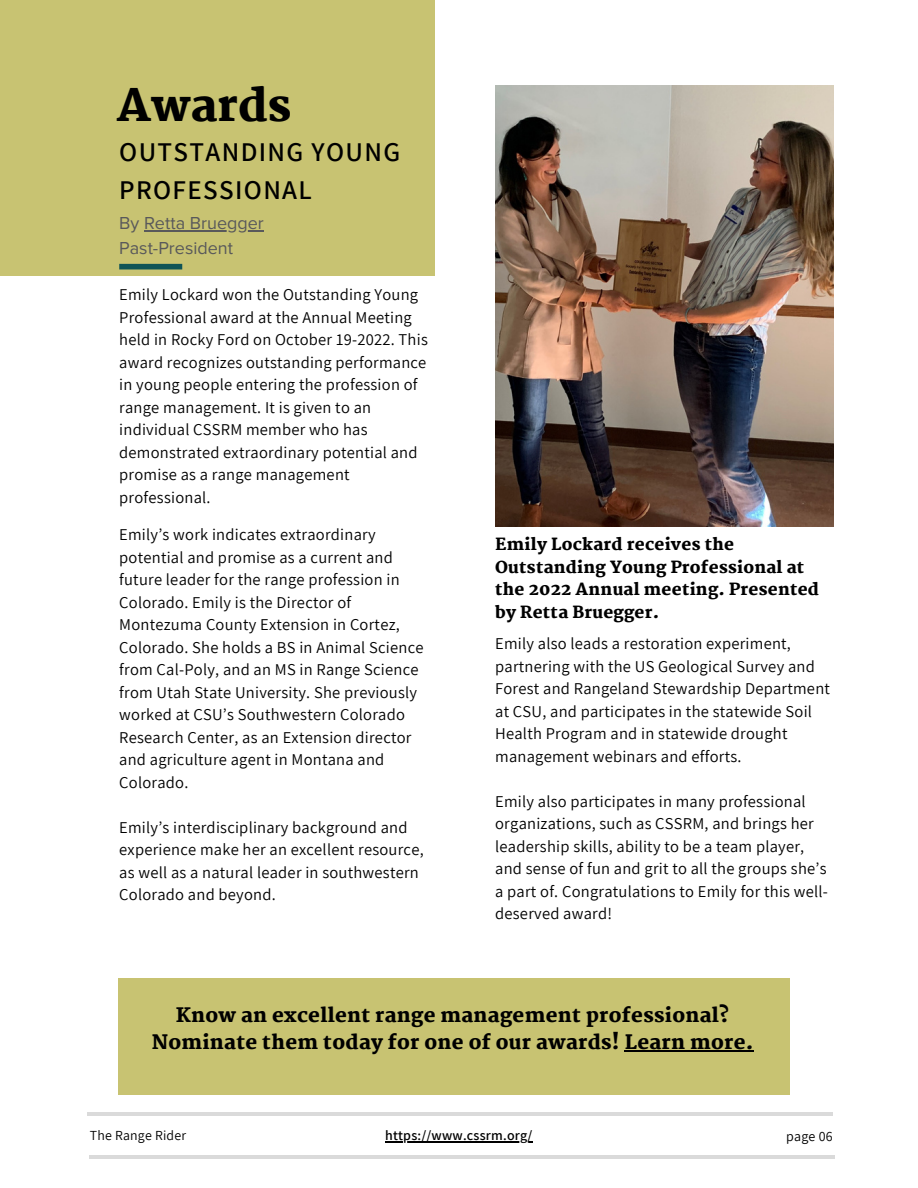
<style>
.page{position:relative;width:918px;height:1188px;background:#fff}
.page>*{position:absolute;margin:0;border:0;box-sizing:border-box;transform-origin:0 0}
.t1{font:800 44.1px "Martel";color:#000}
.t2{font:600 27px/37.2px "Assistant";letter-spacing:.05em;color:#000}
.t3{font:800 19.65px/27px "Martel";letter-spacing:.015em;color:#000;text-align:center}
.t4{font:18px/24.8px "Proxima Nova";color:#59595b}
.t5{font:16.5px/22.5px "Assistant";letter-spacing:.015em;color:#000}
.t6{font:800 16.5px/22.5px "Martel";letter-spacing:.015em;color:#000}
.t7{font:600 13.95px "Assistant";letter-spacing:.015em;color:#000}
.t8{font:13.95px "Assistant";letter-spacing:.015em;color:#000}
.t9{font:13.8px "Assistant";letter-spacing:.015em;color:#000}
</style>
<div class="page">
<div style="left:0;top:0;width:435px;height:275px;background:#c8c372"></div>
<img style="left:496px;top:85px;width:337px;height:441px">
<hr style="left:87px;top:1112px;width:746px;height:4px;background:#dadada">
<hr style="left:89px;top:1155px;width:746px;height:4px;background:#dadada">
<hr style="left:144px;top:231px;width:120px;height:1px;background:#59595b">
<div style="left:119px;top:264px;width:63px;height:5px;background:#105456"></div>
<div style="left:118px;top:978px;width:672px;height:117px;background:#c8c372"></div>
<hr style="left:625px;top:1050px;width:129px;height:1px;background:#000">
<hr style="left:385px;top:1141px;width:148px;height:2px;background:#000">
<h1 class="t1" style="left:117px;top:80px;width:176px">Awards</h1>
<h2 class="t2" style="left:119px;top:133px;width:282px">OUTSTANDING YOUNG<br>PROFESSIONAL</h2>
<p class="t4" style="left:119px;top:211px;width:146px">By Retta Bruegger<br>Past-President</p>
<p class="t5" style="left:119px;top:283px;width:310px">Emily Lockard won the Outstanding Young Professional award at the Annual Meeting held in Rocky Ford on October 19-2022. This award recognizes outstanding performance in young people entering the profession of range management. It is given to an individual CSSRM member who has demonstrated extraordinary potential and promise as a range management professional.</p>
<p class="t5" style="left:119px;top:523px;width:306px">Emily’s work indicates extraordinary potential and promise as a current and future leader for the range profession in Colorado. Emily is the Director of Montezuma County Extension in Cortez, Colorado. She holds a BS in Animal Science from Cal-Poly, and an MS in Range Science from Utah State University. She previously worked at CSU’s Southwestern Colorado Research Center, as an Extension director and agriculture agent in Montana and Colorado.</p>
<p class="t5" style="left:119px;top:815px;width:306px">Emily’s interdisciplinary background and experience make her an excellent resource, as well as a natural leader in southwestern Colorado and beyond.</p>
<p class="t6" style="left:495px;top:533px;width:325px">Emily Lockard receives the<br>Outstanding Young Professional at the 2022 Annual meeting. Presented by Retta Bruegger.</p>
<p class="t5" style="left:495px;top:632px;width:336px">Emily also leads a restoration experiment, partnering with the US Geological Survey and Forest and Rangeland Stewardship Department at CSU, and participates in the statewide Soil Health Program and in statewide drought management webinars and efforts.</p>
<p class="t5" style="left:495px;top:790px;width:334px">Emily also participates in many professional organizations, such as CSSRM, and brings her leadership skills, ability to be a team player, and sense of fun and grit to all the groups she’s a part of. Congratulations to Emily for this well&shy;deserved award!</p>
<p class="t3" style="left:152px;top:1002px;width:603px">Know an excellent range management professional?<br>Nominate them today for one of our awards! Learn more.</p>
<p class="t9" style="left:90px;top:1125px;width:98px">The Range Rider</p>
<p class="t8" style="left:786px;top:1126px;width:48px">page 06</p>
<p class="t7" style="left:385px;top:1126px;width:149px">https://www.cssrm.org/</p>
</div>
